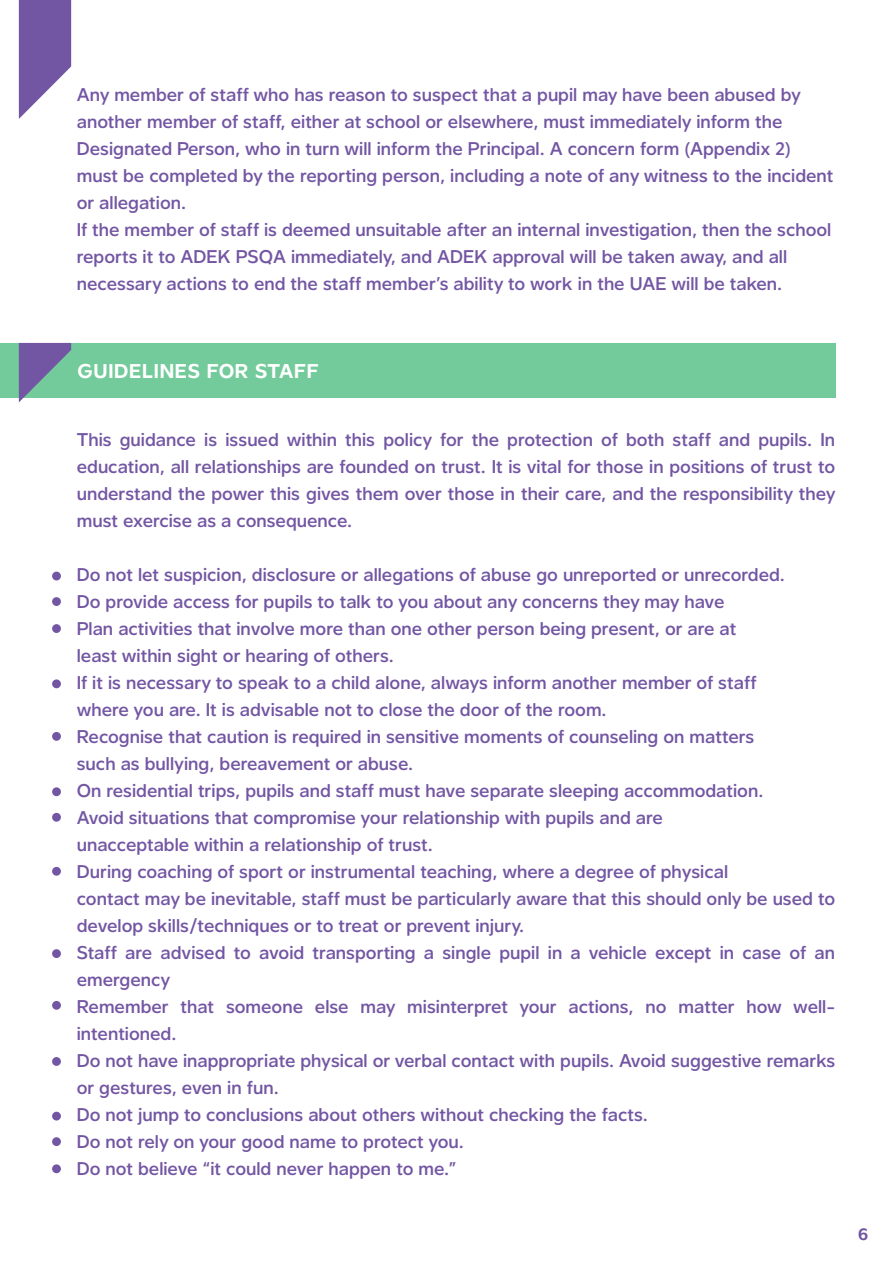
<style>
.page{position:relative;width:893px;height:1263px;background:#fff}
.page>*{position:absolute;margin:0;border:0;box-sizing:border-box;transform-origin:0 0}
.t1{font:700 19.5px "Gaba";letter-spacing:.035em;color:#fff}
.t2{font:500 18px/27px "Gaba";color:#7356a3}
.t3{font:700 16.5px "Gaba";color:#7356a3}
</style>
<div class="page">
<svg style="left:19px;top:0;width:52px;height:119px"></svg>
<div style="left:0;top:343px;width:835px;height:54px;background:#73ca9a"></div>
<svg style="left:19px;top:343px;width:52px;height:59px"></svg>
<div style="left:52px;top:572px;width:9px;height:8px;background:#7356a3;border-radius:50%"></div>
<div style="left:52px;top:597px;width:9px;height:9px;background:#7356a3;border-radius:50%"></div>
<div style="left:52px;top:624px;width:9px;height:9px;background:#7356a3;border-radius:50%"></div>
<div style="left:52px;top:787px;width:9px;height:9px;background:#7356a3;border-radius:50%"></div>
<div style="left:52px;top:813px;width:9px;height:9px;background:#7356a3;border-radius:50%"></div>
<div style="left:52px;top:867px;width:9px;height:9px;background:#7356a3;border-radius:50%"></div>
<div style="left:52px;top:949px;width:9px;height:9px;background:#7356a3;border-radius:50%"></div>
<div style="left:52px;top:1001px;width:9px;height:9px;background:#7356a3;border-radius:50%"></div>
<div style="left:52px;top:1057px;width:9px;height:9px;background:#7356a3;border-radius:50%"></div>
<div style="left:52px;top:1112px;width:9px;height:8px;background:#7356a3;border-radius:50%"></div>
<div style="left:52px;top:1137px;width:9px;height:9px;background:#7356a3;border-radius:50%"></div>
<div style="left:52px;top:1164px;width:9px;height:9px;background:#7356a3;border-radius:50%"></div>
<div style="left:52px;top:679px;width:9px;height:9px;background:#7356a3;border-radius:50%"></div>
<div style="left:52px;top:732px;width:9px;height:9px;background:#7356a3;border-radius:50%"></div>
<p class="t2" style="left:77px;top:79px;width:758px">Any member of staff who has reason to suspect that a pupil may have been abused by another member of staff, either at school or elsewhere, must immediately inform the Designated Person, who in turn will inform the Principal. A concern form (Appendix 2) must be completed by the reporting person, including a note of any witness to the incident or allegation.<br>If the member of staff is deemed unsuitable after an internal investigation, then the school reports it to ADEK PSQA immediately, and ADEK approval will be taken away, and all necessary actions to end the staff member’s ability to work in the UAE will be taken.</p>
<p class="t1" style="left:78px;top:355px;width:243px">GUIDELINES FOR STAFF</p>
<p class="t2" style="left:77px;top:424px;width:760px;text-align:justify">This guidance is issued within this policy for the protection of both staff and pupils. In education, all relationships are founded on trust. It is vital for those in positions of trust to understand the power this gives them over those in their care, and the responsibility they must exercise as a consequence.</p>
<p class="t2" style="left:77px;top:559px;width:760px">Do not let suspicion, disclosure or allegations of abuse go unreported or unrecorded.<br>Do provide access for pupils to talk to you about any concerns they may have<br>Plan activities that involve more than one other person being present, or are at<br>least within sight or hearing of others.<br>If it is necessary to speak to a child alone, always inform another member of staff<br>where you are. It is advisable not to close the door of the room.<br>Recognise that caution is required in sensitive moments of counseling on matters<br>such as bullying, bereavement or abuse.<br>On residential trips, pupils and staff must have separate sleeping accommodation.<br>Avoid situations that compromise your relationship with pupils and are<br>unacceptable within a relationship of trust.<br>During coaching of sport or instrumental teaching, where a degree of physical<br>contact may be inevitable, staff must be particularly aware that this should only be used to develop skills/techniques or to treat or prevent injury.<br>Staff are advised to avoid transporting a single pupil in a vehicle except in case of an emergency<br>Remember that someone else may misinterpret your actions, no matter how well&shy;intentioned.<br>Do not have inappropriate physical or verbal contact with pupils. Avoid suggestive remarks or gestures, even in fun.<br>Do not jump to conclusions about others without checking the facts.<br>Do not rely on your good name to protect you.<br>Do not believe “it could never happen to me.”</p>
<p class="t3" style="left:858px;top:1221px;width:12px">6</p>
</div>
